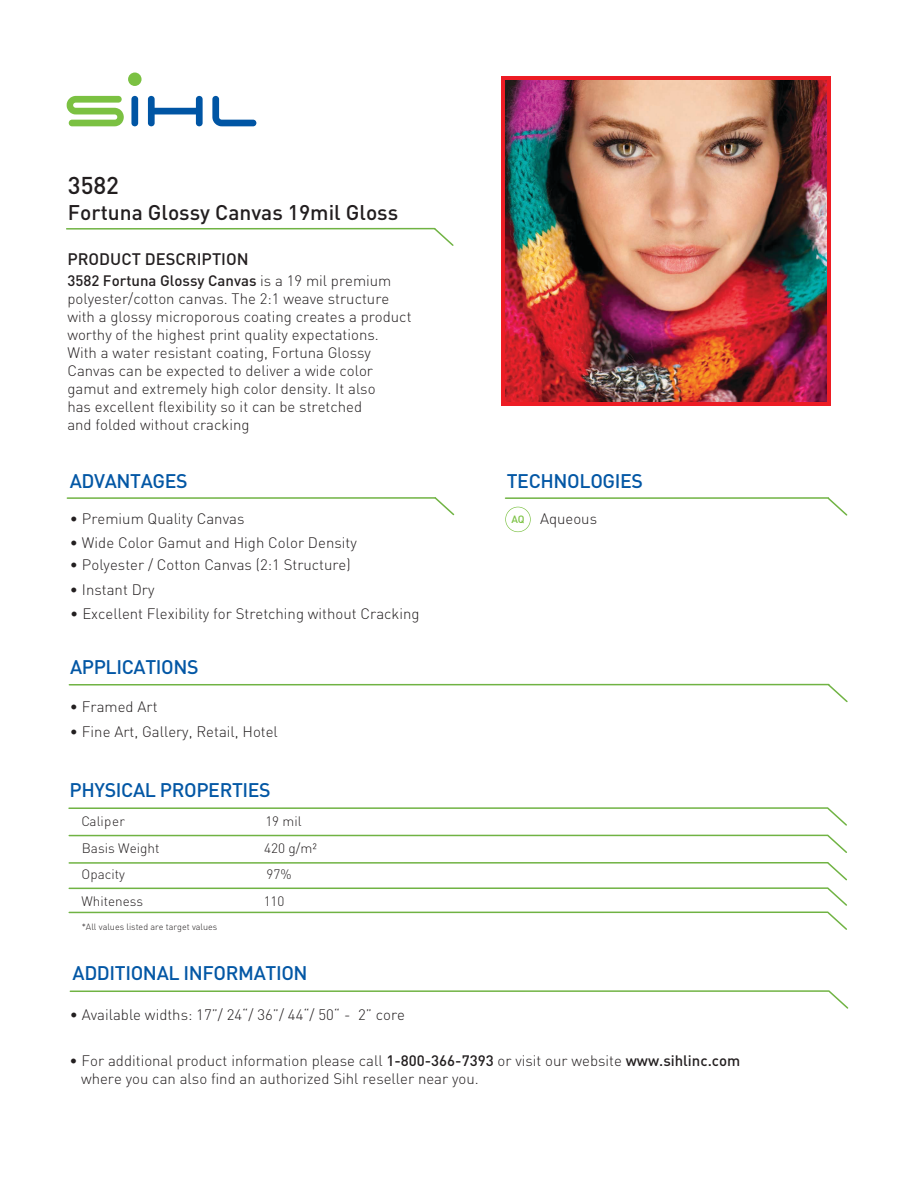
<style>
.page{position:relative;width:918px;height:1188px;background:#fff}
.page>*{position:absolute;margin:0;border:0;box-sizing:border-box;transform-origin:0 0}
.t1{font:500 24px "DIN Pro";color:#221e1f}
.t2{font:500 21px "DIN Pro";color:#221e1f}
.t3{font:500 19.5px "DIN Pro";letter-spacing:-.02em;color:#0357a5}
.t4{font:500 16.5px "DIN Pro";color:#231f20}
.t5{font:300 15px/18px "DIN Pro";color:#231f20}
.t6{font:300 13.5px "DIN Pro";color:#231f20}
.t7{font:300 9px "DIN Pro";color:#231f20}
.s1{font-weight:500}
.s2{font-weight:500;font-size:10.5px;color:#7cc244}
</style>
<div class="page">
<svg style="left:67px;top:96px;width:57px;height:30px"></svg>
<svg style="left:131px;top:96px;width:7px;height:30px"></svg>
<svg style="left:148px;top:96px;width:55px;height:30px"></svg>
<svg style="left:212px;top:96px;width:44px;height:30px"></svg>
<div style="left:128px;top:73px;width:14px;height:13px;background:#7bc142;border-radius:50%"></div>
<div style="left:501px;top:76px;width:330px;height:330px;background:#ed1c24"></div>
<hr style="left:67px;top:228px;width:368px;height:2px;background:#70b343">
<svg style="left:433px;top:227px;width:21px;height:19px"></svg>
<hr style="left:506px;top:497px;width:322px;height:2px;background:#70b343">
<svg style="left:826px;top:497px;width:22px;height:19px"></svg>
<hr style="left:69px;top:835px;width:759px;height:1px;background:#70b343">
<svg style="left:826px;top:834px;width:21px;height:19px"></svg>
<hr style="left:69px;top:862px;width:759px;height:2px;background:#70b343">
<hr style="left:69px;top:887px;width:759px;height:2px;background:#70b343">
<hr style="left:69px;top:912px;width:759px;height:1px;background:#70b343">
<svg style="left:826px;top:862px;width:21px;height:68px"></svg>
<hr style="left:69px;top:807px;width:759px;height:2px;background:#70b343">
<svg style="left:826px;top:807px;width:21px;height:19px"></svg>
<hr style="left:69px;top:684px;width:760px;height:2px;background:#70b343">
<svg style="left:827px;top:683px;width:21px;height:20px"></svg>
<hr style="left:70px;top:990px;width:759px;height:2px;background:#70b343">
<svg style="left:827px;top:990px;width:22px;height:19px"></svg>
<hr style="left:67px;top:497px;width:368px;height:2px;background:#70b343">
<svg style="left:433px;top:497px;width:22px;height:19px"></svg>
<svg style="left:505px;top:507px;width:26px;height:25px"></svg>
<div style="left:506px;top:507px;width:24px;height:24px;background:#fff;border-radius:50%"></div>
<img style="left:505px;top:80px;width:322px;height:322px">
<h1 class="t1" style="left:68px;top:169px;width:53px">3582</h1>
<h2 class="t2" style="left:68px;top:198px;width:332px">Fortuna Glossy Canvas 19mil Gloss</h2>
<p class="t4" style="left:67px;top:248px;width:183px">PRODUCT DESCRIPTION</p>
<p class="t5" style="left:67px;top:271px;width:346px"><span class="s1">3582 Fortuna Glossy Canvas</span> is a 19 mil premium polyester/cotton canvas. The 2:1 weave structure with a glossy microporous coating creates a product worthy of the highest print quality expectations.<br>With a water resistant coating, Fortuna Glossy Canvas can be expected to deliver a wide color gamut and extremely high color density. It also<br>has excellent flexibility so it can be stretched<br>and folded without cracking</p>
<h3 class="t3" style="left:70px;top:467px;width:119px">ADVANTAGES</h3>
<p class="t5" style="left:70px;top:509px;width:176px">• Premium Quality Canvas</p>
<p class="t5" style="left:70px;top:533px;width:288px">• Wide Color Gamut and High Color Density</p>
<p class="t5" style="left:70px;top:555px;width:282px">• Polyester / Cotton Canvas (2:1 Structure)</p>
<p class="t5" style="left:70px;top:580px;width:86px">• Instant Dry</p>
<p class="t5" style="left:70px;top:604px;width:351px">• Excellent Flexibility for Stretching without Cracking</p>
<h3 class="t3" style="left:70px;top:654px;width:130px">APPLICATIONS</h3>
<p class="t5" style="left:70px;top:697px;width:89px">• Framed Art</p>
<p class="t5" style="left:70px;top:722px;width:209px">• Fine Art, Gallery, Retail, Hotel</p>
<h3 class="t3" style="left:70px;top:776px;width:203px">PHYSICAL PROPERTIES</h3>
<p class="t6" style="left:81px;top:812px;width:45px">Caliper</p>
<p class="t6" style="left:265px;top:812px;width:38px">19 mil</p>
<p class="t6" style="left:82px;top:839px;width:79px">Basis Weight</p>
<p class="t6" style="left:264px;top:839px;width:55px">420 g/m²</p>
<p class="t6" style="left:82px;top:865px;width:45px">Opacity</p>
<p class="t6" style="left:267px;top:865px;width:27px">97%</p>
<p class="t6" style="left:82px;top:892px;width:63px">Whiteness</p>
<p class="t6" style="left:264px;top:892px;width:22px">110</p>
<p class="t7" style="left:82px;top:920px;width:137px">*All values listed are target values</p>
<h3 class="t3" style="left:73px;top:960px;width:237px">ADDITIONAL INFORMATION</h3>
<p class="t5" style="left:70px;top:1005px;width:337px">• Available widths: 17”/ 24“/ 36”/ 44“/ 50“ - 2” core</p>
<h3 class="t3" style="left:507px;top:467px;width:138px">TECHNOLOGIES</h3>
<p class="t5" style="left:511px;top:509px;width:87px"><span class="s2">AQ</span> Aqueous</p>
<p class="t5" style="left:81px;top:1051px;width:661px;text-indent:-11px">• For additional product information please call <span class="s1">1-800-366-7393</span> or visit our website <span class="s1">www.sihlinc.com </span>where you can also find an authorized Sihl reseller near you.</p>
</div>
